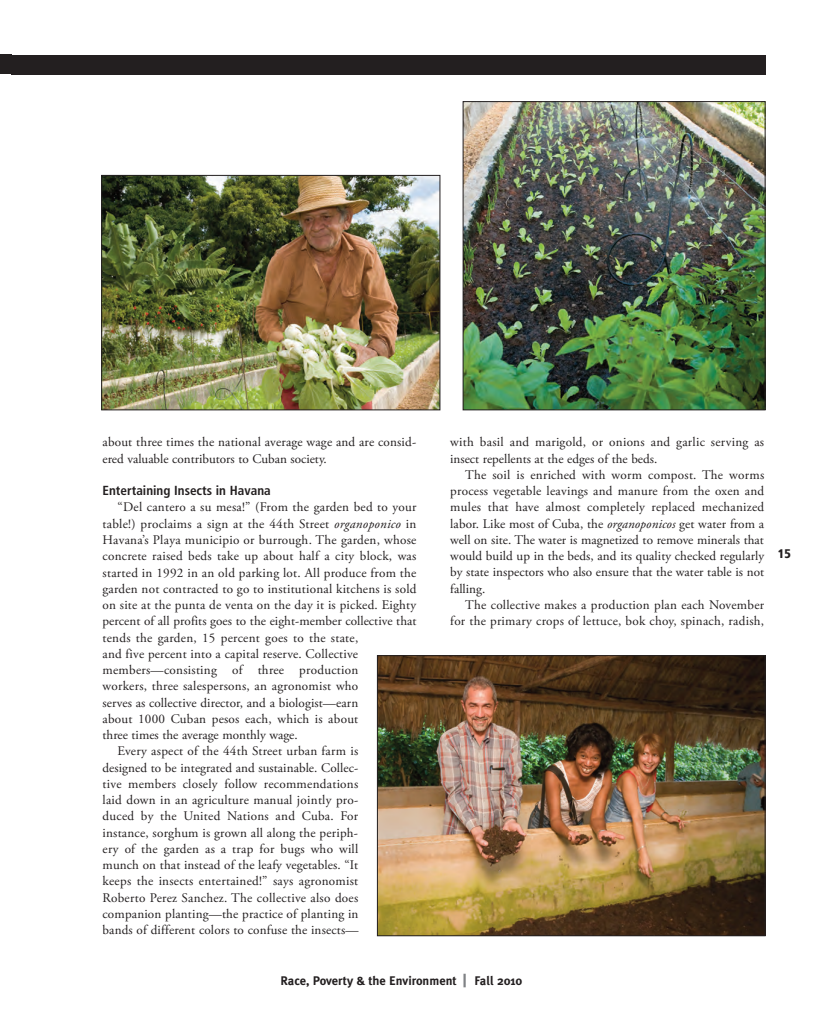
<style>
.page{position:relative;width:833px;height:1013px;background:#fff}
.page>*{position:absolute;margin:0;border:0;box-sizing:border-box;transform-origin:0 0}
.t1{font:13.12px/16.2px "Adobe Garamond Pro";letter-spacing:.015em;color:#231f20}
.t2{font:700 condensed 13.12px "Frutiger";color:#231f20}
.t3{font:700 12.5px "Meta Plus";color:#231f20}
.t4{font:900 condensed 12.5px "Frutiger";color:#231f20}
.s1{font-style:italic}
.s2{font-size:17.5px;color:#808285}
</style>
<div class="page">
<img style="left:103px;top:177px;width:335px;height:231px">
<div style="left:101px;top:175px;width:339px;height:235px;border:1px solid #231f20"></div>
<img style="left:379px;top:657px;width:384px;height:277px">
<div style="left:377px;top:655px;width:388px;height:281px;border:1px solid #231f20"></div>
<div style="left:11px;top:55px;width:754px;height:20px;background:#231f20"></div>
<img style="left:464px;top:103px;width:299px;height:305px">
<div style="left:462px;top:101px;width:303px;height:309px;border:1px solid #231f20"></div>
<div style="left:0;top:54px;width:11px;height:20px;background:#231f20"></div>
<p class="t1" style="left:102px;top:435px;width:315px">about three times the national average wage and are consid&shy;ered valuable contributors to Cuban society.</p>
<p class="t2" style="left:102px;top:485px;width:170px">Entertaining Insects in Havana</p>
<p class="t1" style="left:118px;top:500px;width:300px">“Del cantero a su mesa!” (From the garden bed to your</p>
<p class="t1" style="left:102px;top:516px;width:315px">table!) proclaims a sign at the 44th Street <span class="s1">organoponico</span> in</p>
<p class="t1" style="left:102px;top:533px;width:315px">Havana’s Playa municipio or burrough. The garden, whose</p>
<p class="t1" style="left:102px;top:549px;width:315px">concrete raised beds take up about half a city block, was</p>
<p class="t1" style="left:102px;top:565px;width:315px">started in 1992 in an old parking lot. All produce from the</p>
<p class="t1" style="left:102px;top:581px;width:315px">garden not contracted to go to institutional kitchens is sold</p>
<p class="t1" style="left:102px;top:598px;width:315px">on site at the punta de venta on the day it is picked. Eighty</p>
<p class="t1" style="left:102px;top:614px;width:315px">percent of all profits goes to the eight-member collective that</p>
<p class="t1" style="left:102px;top:630px;width:257px">tends the garden, 15 percent goes to the state,</p>
<p class="t1" style="left:102px;top:646px;width:257px">and five percent into a capital reserve. Collective</p>
<p class="t1" style="left:102px;top:663px;width:257px">members—consisting of three production</p>
<p class="t1" style="left:102px;top:679px;width:257px">workers, three salespersons, an agronomist who</p>
<p class="t1" style="left:102px;top:695px;width:257px">serves as collective director, and a biologist—earn</p>
<p class="t1" style="left:102px;top:711px;width:257px">about 1000 Cuban pesos each, which is about</p>
<p class="t1" style="left:102px;top:728px;width:197px">three times the average monthly wage.</p>
<p class="t1" style="left:118px;top:744px;width:242px">Every aspect of the 44th Street urban farm is</p>
<p class="t1" style="left:102px;top:760px;width:257px">designed to be integrated and sustainable. Collec-</p>
<p class="t1" style="left:102px;top:776px;width:257px">tive members closely follow recommendations</p>
<p class="t1" style="left:102px;top:793px;width:257px">laid down in an agriculture manual jointly pro-</p>
<p class="t1" style="left:102px;top:809px;width:257px">duced by the United Nations and Cuba. For</p>
<p class="t1" style="left:102px;top:825px;width:257px">instance, sorghum is grown all along the periph-</p>
<p class="t1" style="left:103px;top:841px;width:257px">ery of the garden as a trap for bugs who will</p>
<p class="t1" style="left:103px;top:858px;width:257px">munch on that instead of the leafy vegetables. “It</p>
<p class="t1" style="left:102px;top:874px;width:257px">keeps the insects entertained!” says agronomist</p>
<p class="t1" style="left:102px;top:890px;width:257px">Roberto Perez Sanchez. The collective also does</p>
<p class="t1" style="left:102px;top:906px;width:257px">companion planting—the practice of planting in</p>
<p class="t1" style="left:102px;top:923px;width:257px">bands of different colors to confuse the insects—</p>
<p class="t1" style="left:450px;top:435px;width:315px">with basil and marigold, or onions and garlic serving as insect repellents at the edges of the beds.</p>
<p class="t1" style="left:450px;top:468px;width:315px;text-align:justify;text-indent:15px">The soil is enriched with worm compost. The worms process vegetable leavings and manure from the oxen and mules that have almost completely replaced mechanized labor. Like most of Cuba, the <span class="s1">organoponicos</span> get water from a well on site. The water is magnetized to remove minerals that would build up in the beds, and its quality checked regularly by state inspectors who also ensure that the water table is not falling.</p>
<p class="t1" style="left:450px;top:598px;width:315px;text-align:right">The collective makes a production plan each November for the primary crops of lettuce, bok choy, spinach, radish,</p>
<p class="t4" style="left:778px;top:548px;width:15px">15</p>
<p class="t3" style="left:280px;top:973px;width:243px">Race, Poverty &amp; the Environment <span class="s2">|</span> Fall 2010</p>
</div>
